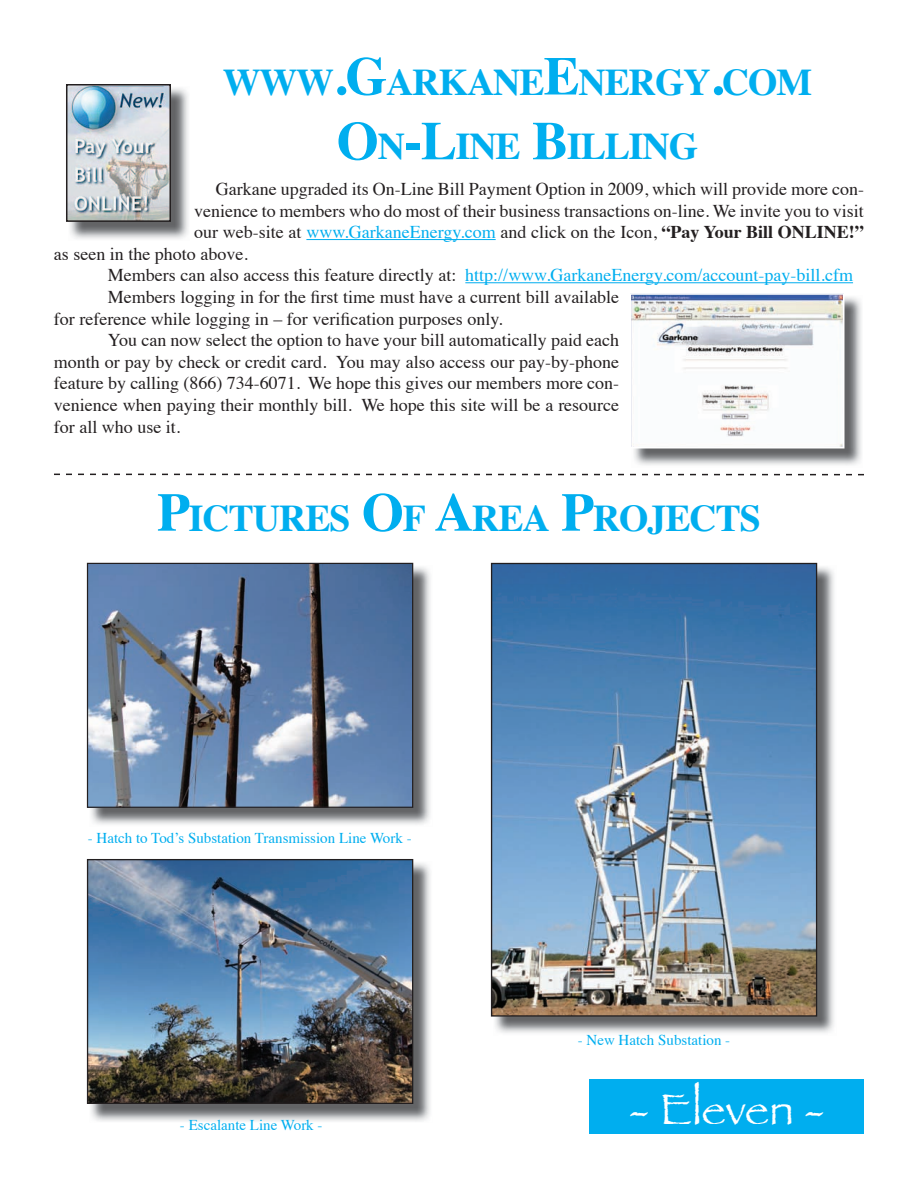
<style>
.page{position:relative;width:918px;height:1188px;background:#fff}
.page>*{position:absolute;margin:0;border:0;box-sizing:border-box;transform-origin:0 0}
.t1{font:45px "Papyrus";color:#fff}
.t2{font:700 37.8px/64.8px "Times";letter-spacing:-.03em;color:#00aeef;text-align:center}
.t3{font:18px "Times";color:#231f20}
.t4{font:18px "Times";color:#00aeef}
.t5{font:15px "Times";color:#00aeef}
.s1{font-size:54px}
.s2{color:#00aeef}
.s3{font-weight:700}
.s4{color:#231f20}
</style>
<div class="page">
<div style="left:590px;top:1079px;width:274px;height:55px;background:#00aeef"></div>
<hr style="left:306px;top:239px;width:190px;height:1px;background:#00aeef">
<hr style="left:465px;top:282px;width:388px;height:1px;background:#00aeef">
<img style="left:70px;top:88px;width:118px;height:151px">
<img style="left:69px;top:87px;width:99px;height:132px">
<div style="left:66px;top:84px;width:105px;height:138px;border:2px solid #231f20"></div>
<img style="left:634px;top:297px;width:228px;height:168px">
<img style="left:633px;top:296px;width:208px;height:149px">
<div style="left:630px;top:293px;width:214px;height:155px;border:2px solid #fff"></div>
<svg style="left:54px;top:474px;width:810px;height:1px"></svg>
<img style="left:91px;top:565px;width:339px;height:260px">
<img style="left:89px;top:565px;width:322px;height:241px">
<div style="left:87px;top:563px;width:326px;height:245px;border:1px solid #231f20"></div>
<img style="left:91px;top:861px;width:339px;height:261px">
<img style="left:89px;top:861px;width:322px;height:241px">
<div style="left:87px;top:859px;width:326px;height:245px;border:1px solid #231f20"></div>
<img style="left:495px;top:565px;width:339px;height:468px">
<img style="left:493px;top:565px;width:322px;height:450px">
<div style="left:491px;top:563px;width:326px;height:454px;border:1px solid #231f20"></div>
<h2 class="t2" style="left:223px;top:45px;width:591px">WWW<span class="s1">.G</span>ARKANE<span class="s1">E</span>NERGY<span class="s1">.</span>COM<br><span class="s1">O</span>N<span class="s1">-L</span>INE <span class="s1">B</span>ILLING</h2>
<p class="t3" style="left:216px;top:172px;width:650px">Garkane upgraded its On-Line Bill Payment Option in 2009, which will provide more con-</p>
<p class="t3" style="left:194px;top:194px;width:671px">venience to members who do most of their business transactions on-line. We invite you to visit</p>
<p class="t3" style="left:194px;top:215px;width:671px">our web-site at <span class="s2">www.GarkaneEnergy.com</span> and click on the Icon, <span class="s3">“Pay Your Bill ONLINE!”</span></p>
<p class="t3" style="left:54px;top:237px;width:195px">as seen in the photo above.</p>
<p class="t4" style="left:108px;top:259px;width:747px"><span class="s4">Members can also access this feature directly at:</span> http://www.GarkaneEnergy.com/account-pay-bill.cfm</p>
<p class="t3" style="left:108px;top:280px;width:513px">Members logging in for the first time must have a current bill available</p>
<p class="t3" style="left:54px;top:302px;width:450px">for reference while logging in – for verification purposes only.</p>
<p class="t3" style="left:108px;top:323px;width:513px">You can now select the option to have your bill automatically paid each</p>
<p class="t3" style="left:54px;top:345px;width:567px">month or pay by check or credit card. You may also access our pay-by-phone</p>
<p class="t3" style="left:54px;top:367px;width:567px">feature by calling (866) 734-6071. We hope this gives our members more con-</p>
<p class="t3" style="left:54px;top:388px;width:567px">venience when paying their monthly bill. We hope this site will be a resource</p>
<p class="t3" style="left:54px;top:410px;width:128px">for all who use it.</p>
<h2 class="t2" style="left:157px;top:481px;width:605px"><span class="s1">P</span>ICTURES <span class="s1">O</span>F <span class="s1">A</span>REA <span class="s1">P</span>ROJECTS</h2>
<p class="t5" style="left:88px;top:824px;width:325px">- Hatch to Tod’s Substation Transmission Line Work -</p>
<p class="t5" style="left:180px;top:1111px;width:144px">- Escalante Line Work -</p>
<p class="t5" style="left:578px;top:1026px;width:154px">- New Hatch Substation -</p>
<h1 class="t1" style="left:629px;top:1082px;width:198px">- Eleven -</h1>
</div>
